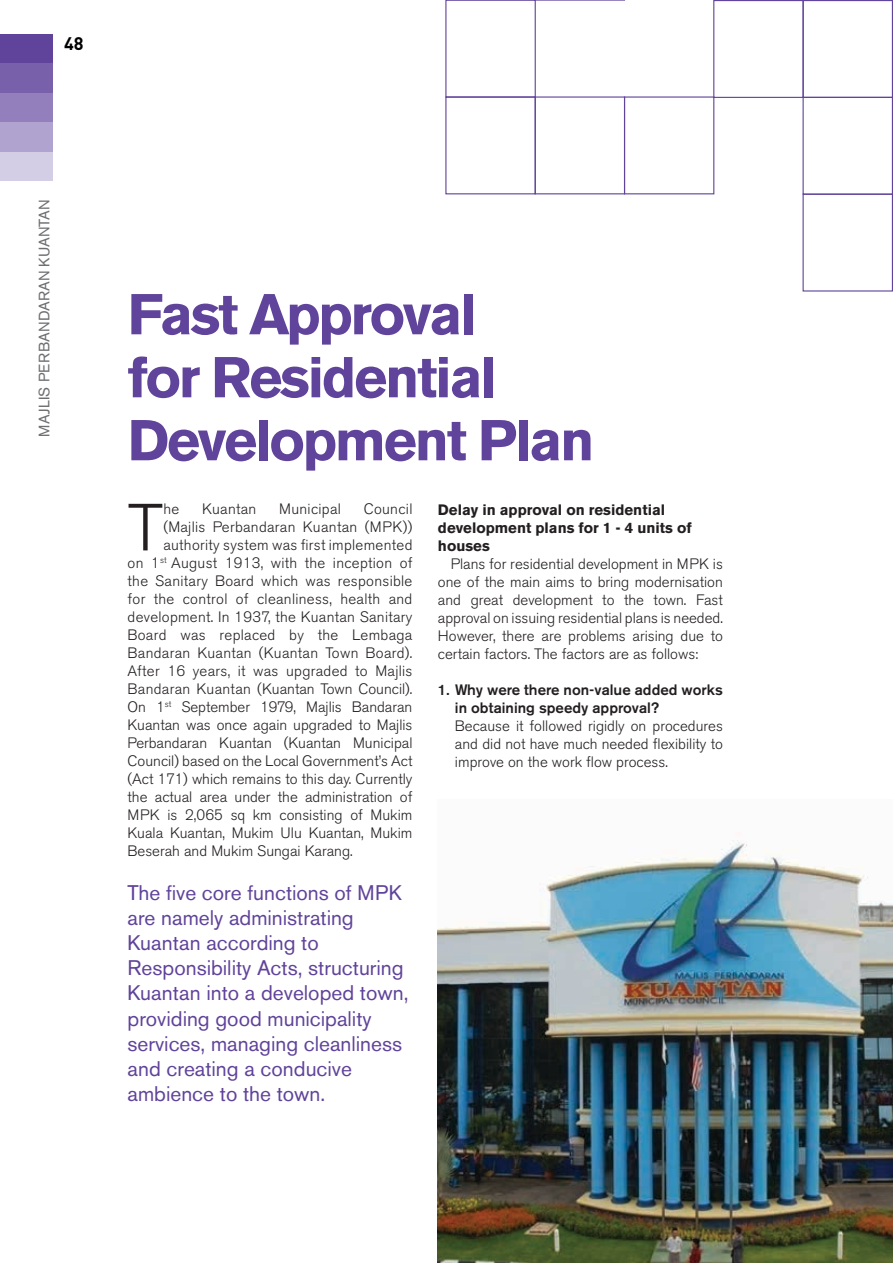
<style>
.page{position:relative;width:893px;height:1263px;background:#fff}
.page>*{position:absolute;margin:0;border:0;box-sizing:border-box;transform-origin:0 0}
.t1{font:300 66px "Akzidenz Grotesk BE";color:#231f20}
.t2{font:700 57px/63px "Akzidenz Grotesk BE";letter-spacing:-.04em;color:#60439a}
.t3{font:21px/25.2px "Akzidenz Grotesk BE";color:#60439a}
.t4{font:700 18px "DIN";color:#000}
.t5{font:300 15px/18px "Akzidenz Grotesk BE";color:#231f20;text-align:justify}
.t6{font:300 15px "Akzidenz Grotesk BE";letter-spacing:.02em;color:#231f20}
.t7{font:700 15px/18px "Akzidenz Grotesk BE";color:#231f20}
.t8{font:500 15px/18px "Akzidenz Grotesk BE";color:#231f20}
.t9{font:15px "Akzidenz Grotesk BE";color:#6d6f71}
</style>
<div class="page">
<div style="left:0;top:151px;width:52px;height:30px;background:#d4cde6"></div>
<div style="left:0;top:93px;width:52px;height:29px;background:#927fbb"></div>
<div style="left:0;top:34px;width:52px;height:29px;background:#60439a"></div>
<div style="left:0;top:63px;width:52px;height:30px;background:#7861aa"></div>
<div style="left:0;top:122px;width:52px;height:29px;background:#b0a3cf"></div>
<div style="left:445px;top:0;width:91px;height:98px;border:1px solid #60439a"></div>
<div style="left:445px;top:96px;width:91px;height:98px;border:1px solid #60439a"></div>
<div style="left:535px;top:96px;width:90px;height:98px;border:1px solid #60439a"></div>
<div style="left:624px;top:96px;width:90px;height:98px;border:1px solid #60439a"></div>
<div style="left:713px;top:0;width:91px;height:98px;border:1px solid #60439a"></div>
<svg style="left:535px;top:0;width:90px;height:1px"></svg>
<div style="left:802px;top:0;width:91px;height:98px;border:1px solid #60439a"></div>
<div style="left:802px;top:97px;width:91px;height:98px;border:1px solid #60439a"></div>
<div style="left:802px;top:194px;width:91px;height:98px;border:1px solid #60439a"></div>
<img style="left:438px;top:840px;width:455px;height:423px">
<p class="t4" style="left:64px;top:32px;width:21px">48</p>
<p class="t9" style="left:35px;top:437px;width:238px;rotate:-90deg">MAJLIS PERBANDARAN KUANTAN</p>
<h2 class="t2" style="left:128px;top:283px;width:468px">Fast Approval<br>for Residential<br>Development Plan</h2>
<p class="t7" style="left:438px;top:500px;width:255px">Delay in approval on residential development plans for 1 - 4 units of houses</p>
<p class="t5" style="left:438px;top:555px;width:286px;text-indent:13px">Plans for residential development in MPK is one of the main aims to bring modernisation and great development to the town. Fast approval on issuing residential plans is needed.<br>However, there are problems arising due to certain factors. The factors are as follows:</p>
<p class="t8" style="left:455px;top:680px;width:269px;text-indent:-17px">1. Why were there non-value added works in obtaining speedy approval?</p>
<p class="t5" style="left:455px;top:717px;width:269px">Because it followed rigidly on procedures and did not have much needed flexibility to improve on the work flow process.</p>
<h1 class="t1" style="left:128px;top:490px;width:37px">T</h1>
<p class="t5" style="left:163px;top:500px;width:17px">he</p>
<p class="t6" style="left:202px;top:501px;width:56px">Kuantan</p>
<p class="t6" style="left:279px;top:501px;width:63px">Municipal</p>
<p class="t6" style="left:364px;top:501px;width:50px">Council</p>
<p class="t6" style="left:163px;top:519px;width:251px">(Majlis Perbandaran Kuantan (MPK))</p>
<p class="t6" style="left:163px;top:537px;width:251px">authority system was first implemented</p>
<p class="t6" style="left:128px;top:555px;width:286px">on 1<sup>st</sup> August 1913, with the inception of</p>
<p class="t6" style="left:128px;top:573px;width:286px">the Sanitary Board which was responsible</p>
<p class="t6" style="left:128px;top:591px;width:286px">for the control of cleanliness, health and</p>
<p class="t6" style="left:128px;top:609px;width:286px">development. In 1937, the Kuantan Sanitary</p>
<p class="t6" style="left:128px;top:627px;width:286px">Board was replaced by the Lembaga</p>
<p class="t6" style="left:128px;top:645px;width:286px">Bandaran Kuantan (Kuantan Town Board).</p>
<p class="t6" style="left:128px;top:663px;width:286px">After 16 years, it was upgraded to Majlis</p>
<p class="t5" style="left:128px;top:680px;width:286px">Bandaran Kuantan (Kuantan Town Council).</p>
<p class="t5" style="left:128px;top:698px;width:286px">On 1<sup>st</sup> September 1979, Majlis Bandaran</p>
<p class="t5" style="left:128px;top:716px;width:286px">Kuantan was once again upgraded to Majlis</p>
<p class="t5" style="left:128px;top:734px;width:286px">Perbandaran Kuantan (Kuantan Municipal</p>
<p class="t5" style="left:128px;top:752px;width:286px">Council) based on the Local Government’s Act</p>
<p class="t5" style="left:128px;top:770px;width:286px">(Act 171) which remains to this day. Currently</p>
<p class="t5" style="left:128px;top:788px;width:286px">the actual area under the administration of</p>
<p class="t5" style="left:128px;top:806px;width:286px">MPK is 2,065 sq km consisting of Mukim</p>
<p class="t5" style="left:128px;top:824px;width:286px">Kuala Kuantan, Mukim Ulu Kuantan, Mukim</p>
<p class="t5" style="left:128px;top:842px;width:227px">Beserah and Mukim Sungai Karang.</p>
<p class="t3" style="left:128px;top:880px;width:282px">The five core functions of MPK are namely administrating<br>Kuantan according to<br>Responsibility Acts, structuring<br>Kuantan into a developed town, providing good municipality services, managing cleanliness and creating a conducive ambience to the town.</p>
</div>
